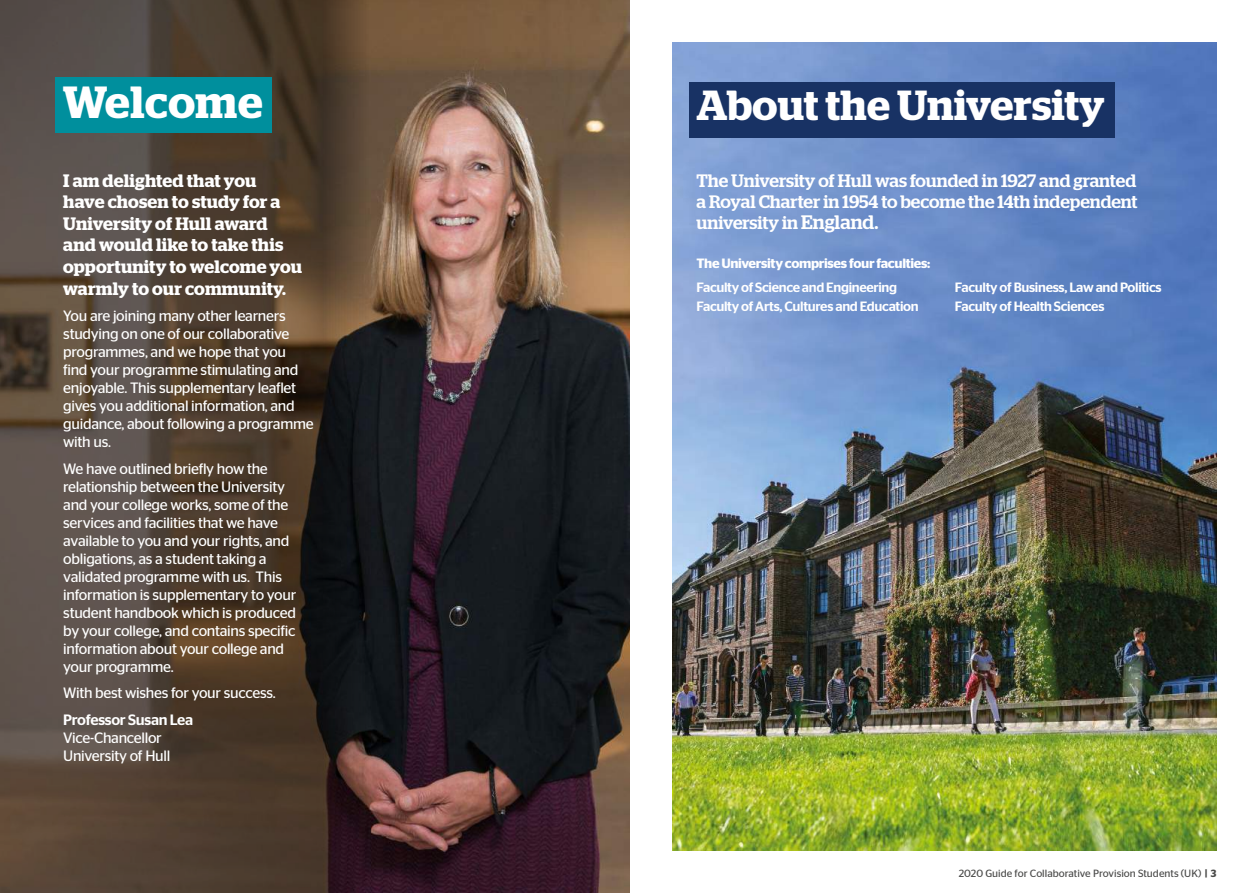
<style>
.page{position:relative;width:1259px;height:893px;background:#fff}
.page>*{position:absolute;margin:0;border:0;box-sizing:border-box;transform-origin:0 0}
.t1{font:600 45px "Stag";letter-spacing:.01em;color:#fff}
.t2{font:600 42px "Stag";letter-spacing:.005em;color:#fff}
.t3{font:600 18px/21.6px "Stag";letter-spacing:.005em;color:#fff}
.t4{font:500 18px/21px "Stag";color:#fff;text-align:justify}
.t5{font:15px/18px "Stag Sans";letter-spacing:-.02em;color:#fff}
.t6{font:500 15px "Stag Sans";letter-spacing:-.02em;color:#fff}
.t7{font:500 13.5px/19.2px "Stag Sans";letter-spacing:-.025em;color:#fff}
.t8{font:600 13.5px "Stag Sans";letter-spacing:-.025em;color:#fff}
.t9{font:10.5px "Stag Sans";color:#4a4a49}
.s1{font-size:19.5px}
.s2{font-weight:600}
</style>
<div class="page">
<img style="left:368px;top:0;width:261px;height:893px">
<svg style="left:0;top:0;width:368px;height:893px;background:#4e4035"></svg>
<div style="left:55px;top:77px;width:217px;height:55px;background:#008f9d"></div>
<img style="left:672px;top:43px;width:544px;height:807px">
<div style="left:689px;top:82px;width:425px;height:55px;background:#183264"></div>
<h1 class="t1" style="left:63px;top:76px;width:201px">Welcome</h1>
<p class="t3" style="left:63px;top:169px;width:240px">I am delighted that you have chosen to study for a<br>University of Hull award and would like to take this opportunity to welcome you warmly to our community.</p>
<p class="t5" style="left:63px;top:307px;width:252px">You are joining many other learners studying on one of our collaborative programmes, and we hope that you find your programme stimulating and enjoyable. This supplementary leaflet gives you additional information, and guidance, about following a programme with us.</p>
<p class="t5" style="left:63px;top:459px;width:235px">We have outlined briefly how the relationship between the University and your college works, some of the services and facilities that we have available to you and your rights, and obligations, as a student taking a validated programme with us. This information is supplementary to your student handbook which is produced by your college, and contains specific information about your college and your programme.</p>
<p class="t5" style="left:63px;top:684px;width:214px">With best wishes for your success.</p>
<p class="t6" style="left:63px;top:711px;width:131px">Professor Susan Lea</p>
<p class="t5" style="left:63px;top:728px;width:109px">Vice-Chancellor<br>University of Hull</p>
<h2 class="t2" style="left:696px;top:80px;width:409px">About the University</h2>
<p class="t4" style="left:696px;top:170px;width:442px">The University of Hull was founded in 1927 and granted a Royal Charter in 1954 to become the 14th independent university in <span class="s1">England.</span></p>
<p class="t8" style="left:696px;top:256px;width:235px">The University comprises four faculties:</p>
<p class="t7" style="left:696px;top:277px;width:224px">Faculty of Science and Engineering<br>Faculty of Arts, Cultures and Education</p>
<p class="t7" style="left:955px;top:277px;width:208px">Faculty of Business, Law and Politics<br>Faculty of Health Sciences</p>
<p class="t9" style="left:959px;top:867px;width:259px">2020 Guide for Collaborative Provision Students (UK) <span class="s2">| 3</span></p>
</div>
